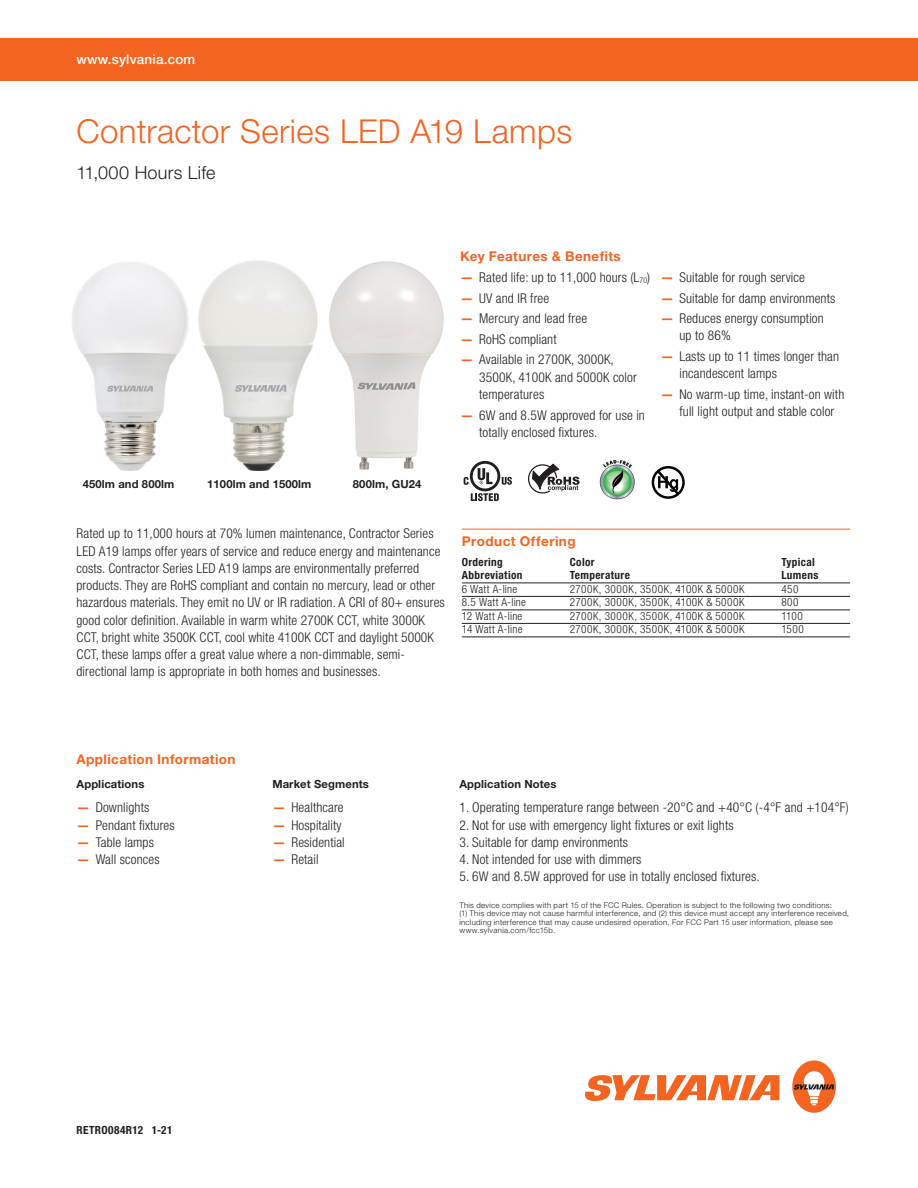
<style>
.page{position:relative;width:918px;height:1188px;background:#fff}
.page>*{position:absolute;margin:0;border:0;box-sizing:border-box;transform-origin:0 0}
.PIB_HEADLINE{font:300 33px "Helvetica Neue LT Pro";letter-spacing:.01em;color:#f36421}
.Letter_Cover_Subhead{font:300 18px "Helvetica Neue LT Pro";letter-spacing:.015em;color:#231f20}
.Letter_Cover_Copy_9{font:300 condensed 13.5px/17.2px "Helvetica Neue LT Pro";letter-spacing:.01em;color:#231f20}
.Letter_Copy_Headline{font:700 13.5px "Helvetica Neue LT Pro";letter-spacing:.03em;color:#f36421}
.Letter_Cover_URL_Ban{font:500 13.5px "Helvetica Neue LT Pro";letter-spacing:.015em;color:#fff}
.Letter_Tablehead_9_o{font:700 13.5px "Helvetica Neue LT Pro";letter-spacing:.035em;color:#f36421}
.Letter_Tables_7_5_Ba{font:300 condensed 11.25px "Helvetica Neue LT Pro";letter-spacing:.045em;color:#231f20}
.App_Info_Head{font:700 11.25px "Helvetica Neue LT Pro";letter-spacing:.01em;color:#231f20}
.Letter_Tablehead_7_5{font:700 condensed 11.25px "Helvetica Neue LT Pro";letter-spacing:.03em;color:#231f20}
.Letter_Tables_7_5_Ba-2{font:300 condensed 11.25px "Helvetica Neue LT Pro";letter-spacing:.02em;color:#231f20}
.CODE{font:700 condensed 11.25px "Helvetica Neue LT Pro";letter-spacing:.035em;color:#231f20}
.Letter_Footnote_5_2{font:300 7.8px/8.6px "Helvetica Neue LT Pro";letter-spacing:.04em;color:#231f20}
.s1{font-weight:700;font-stretch:normal;color:#f36421}
</style>
<div class="page">
<svg style="left:651px;top:466px;width:34px;height:33px"></svg>
<hr style="left:462px;top:529px;width:388px;height:1px;background:#f36421">
<hr style="left:462px;top:583px;width:388px;height:1px;background:#231f20">
<hr style="left:462px;top:596px;width:388px;height:1px;background:#231f20">
<hr style="left:462px;top:610px;width:388px;height:1px;background:#231f20">
<hr style="left:462px;top:623px;width:388px;height:1px;background:#231f20">
<hr style="left:462px;top:637px;width:388px;height:1px;background:#231f20">
<svg style="left:528px;top:464px;width:52px;height:30px"></svg>
<div style="left:0;top:38px;width:918px;height:43px;background:#f36421"></div>
<img style="left:199px;top:261px;width:118px;height:210px">
<img style="left:599px;top:459px;width:36px;height:41px">
<svg style="left:585px;top:1075px;width:194px;height:26px"></svg>
<div style="left:792px;top:1060px;width:44px;height:53px;background:#f36421;border-radius:50%"></div>
<svg style="left:793px;top:1071px;width:41px;height:34px"></svg>
<img style="left:329px;top:261px;width:115px;height:209px">
<img style="left:72px;top:262px;width:117px;height:208px">
<svg style="left:464px;top:461px;width:48px;height:40px"></svg>
<p class="Letter_Cover_URL_Ban" style="left:77px;top:51px;width:120px">www.sylvania.com</p>
<p class="PIB_HEADLINE" style="left:77px;top:111px;width:497px">Contractor Series LED A19 Lamps</p>
<p class="Letter_Cover_Subhead" style="left:77px;top:162px;width:141px">11,000 Hours Life</p>
<p class="App_Info_Head" style="left:83px;top:477px;width:93px">450lm and 800lm</p>
<p class="App_Info_Head" style="left:207px;top:477px;width:106px">1100lm and 1500lm</p>
<p class="App_Info_Head" style="left:353px;top:477px;width:70px">800lm, GU24</p>
<p class="Letter_Copy_Headline" style="left:460px;top:248px;width:162px">Key Features &amp; Benefits</p>
<p class="Letter_Cover_Copy_9" style="left:460px;top:268px;width:192px"><span class="s1">—</span> Rated life: up to 11,000 hours (L<sub>70</sub>)</p>
<p class="Letter_Cover_Copy_9" style="left:460px;top:289px;width:91px"><span class="s1">—</span> UV and IR free</p>
<p class="Letter_Cover_Copy_9" style="left:460px;top:310px;width:129px"><span class="s1">—</span> Mercury and lead free</p>
<p class="Letter_Cover_Copy_9" style="left:460px;top:330px;width:98px"><span class="s1">—</span> RoHS compliant</p>
<p class="Letter_Cover_Copy_9" style="left:479px;top:351px;width:159px;text-indent:-19px"><span class="s1">—</span> Available in 2700K, 3000K,<br>3500K, 4100K and 5000K color temperatures</p>
<p class="Letter_Cover_Copy_9" style="left:479px;top:406px;width:167px;text-indent:-19px"><span class="s1">—</span> 6W and 8.5W approved for use in totally enclosed fixtures.</p>
<p class="Letter_Cover_Copy_9" style="left:660px;top:268px;width:146px"><span class="s1">—</span> Suitable for rough service</p>
<p class="Letter_Cover_Copy_9" style="left:660px;top:289px;width:177px"><span class="s1">—</span> Suitable for damp environments</p>
<p class="Letter_Cover_Copy_9" style="left:680px;top:310px;width:146px;text-indent:-19px"><span class="s1">—</span> Reduces energy consumption up to 86%</p>
<p class="Letter_Cover_Copy_9" style="left:680px;top:348px;width:161px;text-indent:-19px"><span class="s1">—</span> Lasts up to 11 times longer than incandescent lamps</p>
<p class="Letter_Cover_Copy_9" style="left:680px;top:385px;width:166px;text-indent:-19px"><span class="s1">—</span> No warm-up time, instant-on with full light output and stable color</p>
<p class="Letter_Cover_Copy_9" style="left:77px;top:525px;width:370px">Rated up to 11,000 hours at 70% lumen maintenance, Contractor Series LED A19 lamps offer years of service and reduce energy and maintenance costs. Contractor Series LED A19 lamps are environmentally preferred products. They are RoHS compliant and contain no mercury, lead or other hazardous materials. They emit no UV or IR radiation. A CRI of 80+ ensures good color definition. Available in warm white 2700K CCT, white 3000K CCT, bright white 3500K CCT, cool white 4100K CCT and daylight 5000K CCT, these lamps offer a great value where a non-dimmable, semi&shy;directional lamp is appropriate in both homes and businesses.</p>
<p class="Letter_Tablehead_9_o" style="left:462px;top:533px;width:115px">Product Offering</p>
<p class="Letter_Tablehead_7_5" style="left:462px;top:555px;width:43px">Ordering</p>
<p class="Letter_Tablehead_7_5" style="left:570px;top:555px;width:26px">Color</p>
<p class="Letter_Tablehead_7_5" style="left:781px;top:555px;width:35px">Typical</p>
<p class="Letter_Tablehead_7_5" style="left:462px;top:569px;width:62px">Abbreviation</p>
<p class="Letter_Tablehead_7_5" style="left:570px;top:569px;width:62px">Temperature</p>
<p class="Letter_Tablehead_7_5" style="left:781px;top:569px;width:39px">Lumens</p>
<p class="Letter_Tables_7_5_Ba-2" style="left:462px;top:583px;width:57px">6 Watt A-line</p>
<p class="Letter_Tables_7_5_Ba" style="left:570px;top:583px;width:176px">2700K, 3000K, 3500K, 4100K &amp; 5000K</p>
<p class="Letter_Tables_7_5_Ba" style="left:781px;top:583px;width:19px">450</p>
<p class="Letter_Tables_7_5_Ba-2" style="left:462px;top:596px;width:66px">8.5 Watt A-line</p>
<p class="Letter_Tables_7_5_Ba" style="left:570px;top:596px;width:176px">2700K, 3000K, 3500K, 4100K &amp; 5000K</p>
<p class="Letter_Tables_7_5_Ba" style="left:781px;top:596px;width:19px">800</p>
<p class="Letter_Tables_7_5_Ba-2" style="left:462px;top:610px;width:62px">12 Watt A-line</p>
<p class="Letter_Tables_7_5_Ba" style="left:570px;top:610px;width:176px">2700K, 3000K, 3500K, 4100K &amp; 5000K</p>
<p class="Letter_Tables_7_5_Ba" style="left:781px;top:610px;width:23px">1100</p>
<p class="Letter_Tables_7_5_Ba-2" style="left:462px;top:623px;width:62px">14 Watt A-line</p>
<p class="Letter_Tables_7_5_Ba" style="left:570px;top:623px;width:176px">2700K, 3000K, 3500K, 4100K &amp; 5000K</p>
<p class="Letter_Tables_7_5_Ba" style="left:781px;top:623px;width:24px">1500</p>
<p class="Letter_Copy_Headline" style="left:77px;top:751px;width:161px">Application Information</p>
<p class="App_Info_Head" style="left:77px;top:778px;width:69px">Applications</p>
<p class="Letter_Cover_Copy_9" style="left:77px;top:799px;width:74px"><span class="s1">—</span> Downlights</p>
<p class="Letter_Cover_Copy_9" style="left:77px;top:816px;width:100px"><span class="s1">—</span> Pendant fixtures</p>
<p class="Letter_Cover_Copy_9" style="left:77px;top:833px;width:79px"><span class="s1">—</span> Table lamps</p>
<p class="Letter_Cover_Copy_9" style="left:77px;top:851px;width:85px"><span class="s1">—</span> Wall sconces</p>
<p class="App_Info_Head" style="left:272px;top:778px;width:98px">Market Segments</p>
<p class="Letter_Cover_Copy_9" style="left:272px;top:799px;width:73px"><span class="s1">—</span> Healthcare</p>
<p class="Letter_Cover_Copy_9" style="left:272px;top:816px;width:71px"><span class="s1">—</span> Hospitality</p>
<p class="Letter_Cover_Copy_9" style="left:272px;top:833px;width:74px"><span class="s1">—</span> Residential</p>
<p class="Letter_Cover_Copy_9" style="left:272px;top:851px;width:48px"><span class="s1">—</span> Retail</p>
<p class="CODE" style="left:77px;top:1124px;width:97px">RETRO084R12 1-21</p>
<p class="App_Info_Head" style="left:459px;top:778px;width:99px">Application Notes</p>
<p class="Letter_Cover_Copy_9" style="left:459px;top:799px;width:391px">1. Operating temperature range between -20°C and +40°C (-4°F and +104°F)</p>
<p class="Letter_Cover_Copy_9" style="left:459px;top:816px;width:276px">2. Not for use with emergency light fixtures or exit lights</p>
<p class="Letter_Cover_Copy_9" style="left:459px;top:833px;width:170px">3. Suitable for damp environments</p>
<p class="Letter_Cover_Copy_9" style="left:459px;top:851px;width:184px">4. Not intended for use with dimmers</p>
<p class="Letter_Cover_Copy_9" style="left:459px;top:868px;width:302px">5. 6W and 8.5W approved for use in totally enclosed fixtures.</p>
<p class="Letter_Footnote_5_2" style="left:459px;top:901px;width:391px">This device complies with part 15 of the FCC Rules. Operation is subject to the following two conditions:<br>(1) This device may not cause harmful interference, and (2) this device must accept any interference received, including interference that may cause undesired operation. For FCC Part 15 user information, please see www.sylvania.com/fcc15b.</p>
</div>
